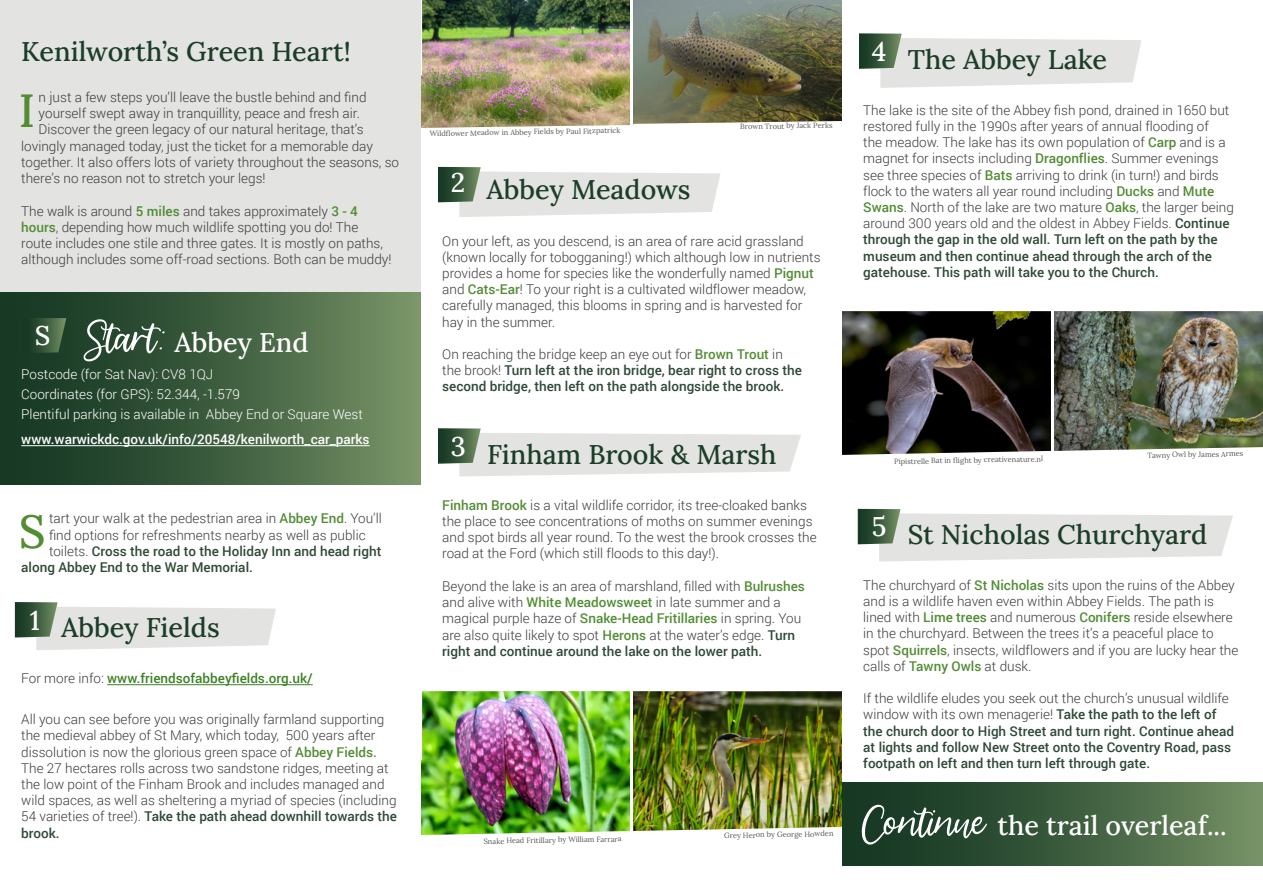
<style>
.page{position:relative;width:1263px;height:893px;background:#fff}
.page>*{position:absolute;margin:0;border:0;box-sizing:border-box;transform-origin:0 0}
.t1{font:60px "Barkeliy";color:#fff}
.t2{font:500 46.5px "Lora";color:#528c34}
.t3{font:500 27px "Lora";color:#1c3d28}
.t4{font:500 27px "Lora";color:#fff}
.t5{font:300 13.5px/16.2px "Roboto";color:#3c3c3b}
.t6{font:500 13.5px/16.2px "Roboto";color:#2e4935}
.t7{font:300 13.5px/20.4px "Roboto";color:#fff}
.t8{font:500 13.5px "Roboto";color:#fff}
.t9{font:500 13.5px "Roboto";color:#3c8225}
.t10{font:7.5px "Lora";color:#575756}
.s1{font-weight:500;color:#528c34}
.s2{font-weight:300;color:#3c3c3b}
.s3{font-weight:500;color:#2e4935}
.s4{color:#528c34}
</style>
<div class="page">
<svg style="left:858px;top:509px;width:375px;height:52px"></svg>
<div style="left:0;top:0;width:421px;height:322px;background:#e3e4e2"></div>
<svg style="left:859px;top:33px;width:282px;height:55px"></svg>
<svg style="left:15px;top:602px;width:261px;height:48px"></svg>
<hr style="left:107px;top:684px;width:206px;height:1px;background:#3c8225">
<svg style="left:438px;top:167px;width:282px;height:50px"></svg>
<svg style="left:438px;top:428px;width:363px;height:48px"></svg>
<div style="left:0;top:292px;width:421px;height:193px;background:linear-gradient(to right,#0d301d,#749064)"></div>
<hr style="left:21px;top:445px;width:349px;height:1px;background:#fff">
<img style="left:421px;top:0;width:213px;height:128px">
<img style="left:633px;top:0;width:209px;height:124px">
<hr style="left:630px;top:0;width:3px;height:133px;background:#fff">
<img style="left:421px;top:691px;width:209px;height:144px">
<img style="left:633px;top:691px;width:209px;height:140px">
<img style="left:842px;top:311px;width:209px;height:144px">
<img style="left:1054px;top:311px;width:209px;height:140px">
<div style="left:842px;top:783px;width:421px;height:82px;background:linear-gradient(to right,#0b2e1c,#6f8b61)"></div>
<svg style="left:24px;top:318px;width:42px;height:35px"></svg>
<h3 class="t3" style="left:21px;top:31px;width:331px">Kenilworth’s Green Heart!</h3>
<h2 class="t2" style="left:19px;top:75px;width:18px">I</h2>
<p class="t5" style="left:39px;top:89px;width:329px">n just a few steps you’ll leave the bustle behind and find</p>
<p class="t5" style="left:39px;top:105px;width:323px">yourself swept away in tranquillity, peace and fresh air.</p>
<p class="t5" style="left:39px;top:121px;width:326px">Discover the green legacy of our natural heritage, that’s</p>
<p class="t5" style="left:21px;top:137px;width:353px">lovingly managed today, just the ticket for a memorable day</p>
<p class="t5" style="left:21px;top:154px;width:379px">together. It also offers lots of variety throughout the seasons, so</p>
<p class="t5" style="left:21px;top:170px;width:246px">there’s no reason not to stretch your legs!</p>
<p class="t5" style="left:21px;top:202px;width:372px">The walk is around <span class="s1">5 miles</span> and takes approximately <span class="s1">3 - 4 hours</span>, depending how much wildlife spotting you do! The route includes one stile and three gates. It is mostly on paths, although includes some off-road sections. Both can be muddy!</p>
<h1 class="t1" style="left:85px;top:317px;width:84px">Start:</h1>
<h3 class="t4" style="left:35px;top:315px;width:17px">S</h3>
<h3 class="t4" style="left:175px;top:322px;width:136px">Abbey End</h3>
<p class="t7" style="left:21px;top:363px;width:343px">Postcode (for Sat Nav): CV8 1QJ<br>Coordinates (for GPS): 52.344, -1.579<br>Plentiful parking is available in Abbey End or Square West</p>
<p class="t8" style="left:21px;top:430px;width:350px">www.warwickdc.gov.uk/info/20548/kenilworth_car_parks</p>
<h2 class="t2" style="left:19px;top:496px;width:28px">S</h2>
<p class="t5" style="left:49px;top:510px;width:334px">tart your walk at the pedestrian area in <span class="s1">Abbey End</span>. You’ll</p>
<p class="t5" style="left:49px;top:526px;width:318px">find options for refreshments nearby as well as public</p>
<p class="t6" style="left:49px;top:542px;width:334px"><span class="s2">toilets.</span> Cross the road to the Holiday Inn and head right</p>
<p class="t6" style="left:21px;top:558px;width:233px">along Abbey End to the War Memorial.</p>
<h3 class="t3" style="left:30px;top:607px;width:191px"><sup>1</sup> Abbey Fields</h3>
<p class="t9" style="left:21px;top:669px;width:293px"><span class="s2">For more info:</span> www.friendsofabbeyfields.org.uk/</p>
<p class="t5" style="left:21px;top:711px;width:377px">All you can see before you was originally farmland supporting the medieval abbey of St Mary, which today, 500 years after dissolution is now the glorious green space of <span class="s1">Abbey Fields.<br></span>The 27 hectares rolls across two sandstone ridges, meeting at the low point of the Finham Brook and includes managed and wild spaces, as well as sheltering a myriad of species (including 54 varieties of tree!). <span class="s3">Take the path ahead downhill towards the brook.</span></p>
<p class="t10" style="left:430px;top:128px;width:192px;rotate:-1deg">Wildfl ower Meadow in Abbey Fields by Paul Fitzpatrick</p>
<p class="t10" style="left:740px;top:121px;width:94px;rotate:-1deg">Brown Trout by Jack Perks</p>
<h3 class="t3" style="left:451px;top:169px;width:241px"><sup>2</sup> Abbey Meadows</h3>
<p class="t5" style="left:442px;top:232px;width:380px">On your left, as you descend, is an area of rare acid grassland (known locally for tobogganing!) which although low in nutrients provides a home for species like the wonderfully named <span class="s1">Pignut </span>and <span class="s1">Cats-Ear</span>! To your right is a cultivated wildflower meadow, carefully managed, this blooms in spring and is harvested for hay in the summer.</p>
<p class="t6" style="left:442px;top:346px;width:361px"><span class="s2">On reaching the bridge keep an eye out for</span> <span class="s4">Brown Trout</span> <span class="s2">in the brook!</span> Turn left at the iron bridge, bear right to cross the second bridge, then left on the path alongside the brook.</p>
<h3 class="t3" style="left:451px;top:434px;width:327px"><sup>3</sup> Finham Brook &amp; Marsh</h3>
<p class="t5" style="left:442px;top:497px;width:376px"><span class="s1">Finham Brook</span> is a vital wildlife corridor, its tree-cloaked banks the place to see concentrations of moths on summer evenings and spot birds all year round. To the west the brook crosses the road at the Ford (which still floods to this day!).</p>
<p class="t5" style="left:442px;top:578px;width:364px">Beyond the lake is an area of marshland, filled with <span class="s1">Bulrushes </span>and alive with <span class="s1">White Meadowsweet</span> in late summer and a magical purple haze of <span class="s1">Snake-Head Fritillaries</span> in spring. You are also quite likely to spot <span class="s1">Herons</span> at the water’s edge. <span class="s3">Turn right and continue around the lake on the lower path.</span></p>
<p class="t10" style="left:484px;top:835px;width:139px;rotate:-1deg">Snake Head Fritillary by William Farrara</p>
<p class="t10" style="left:724px;top:830px;width:111px;rotate:-1deg">Grey Heron by George Howden</p>
<h3 class="t3" style="left:872px;top:39px;width:237px"><sup>4</sup> The Abbey Lake</h3>
<p class="t5" style="left:863px;top:101px;width:372px">The lake is the site of the Abbey fish pond, drained in 1650 but restored fully in the 1990s after years of annual flooding of<br>the meadow. The lake has its own population of <span class="s1">Carp</span> and is a magnet for insects including <span class="s1">Dragonflies</span>. Summer evenings see three species of <span class="s1">Bats</span> arriving to drink (in turn!) and birds flock to the waters all year round including <span class="s1">Ducks</span> and <span class="s1">Mute Swans</span>. North of the lake are two mature <span class="s1">Oaks</span>, the larger being around 300 years old and the oldest in Abbey Fields. <span class="s3">Continue through the gap in the old wall. Turn left on the path by the museum and then continue ahead through the arch of the gatehouse. This path will take you to the Church.</span></p>
<p class="t10" style="left:894px;top:456px;width:151px;rotate:-1deg">Pipistrelle Bat in fl ight by creativenature.nl</p>
<p class="t10" style="left:1147px;top:449px;width:97px;rotate:-1deg">Tawny Owl by James Armes</p>
<h3 class="t3" style="left:872px;top:513px;width:337px"><sup>5</sup> St Nicholas Churchyard</h3>
<p class="t5" style="left:863px;top:576px;width:377px">The churchyard of <span class="s1">St Nicholas</span> sits upon the ruins of the Abbey and is a wildlife haven even within Abbey Fields. The path is lined with <span class="s1">Lime trees</span> and numerous <span class="s1">Conifers</span> reside elsewhere in the churchyard. Between the trees it’s a peaceful place to spot <span class="s1">Squirrels</span>, insects, wildflowers and if you are lucky hear the calls of <span class="s1">Tawny Owls</span> at dusk.</p>
<p class="t6" style="left:863px;top:690px;width:372px"><span class="s2">If the wildlife eludes you seek out the church’s unusual wildlife window with its own menagerie!</span> Take the path to the left of the church door to High Street and turn right. Continue ahead at lights and follow New Street onto the Coventry Road, pass footpath on left and then turn left through gate.</p>
<h1 class="t1" style="left:863px;top:801px;width:124px">Continue</h1>
<h3 class="t4" style="left:997px;top:805px;width:231px">the trail overleaf...</h3>
</div>
